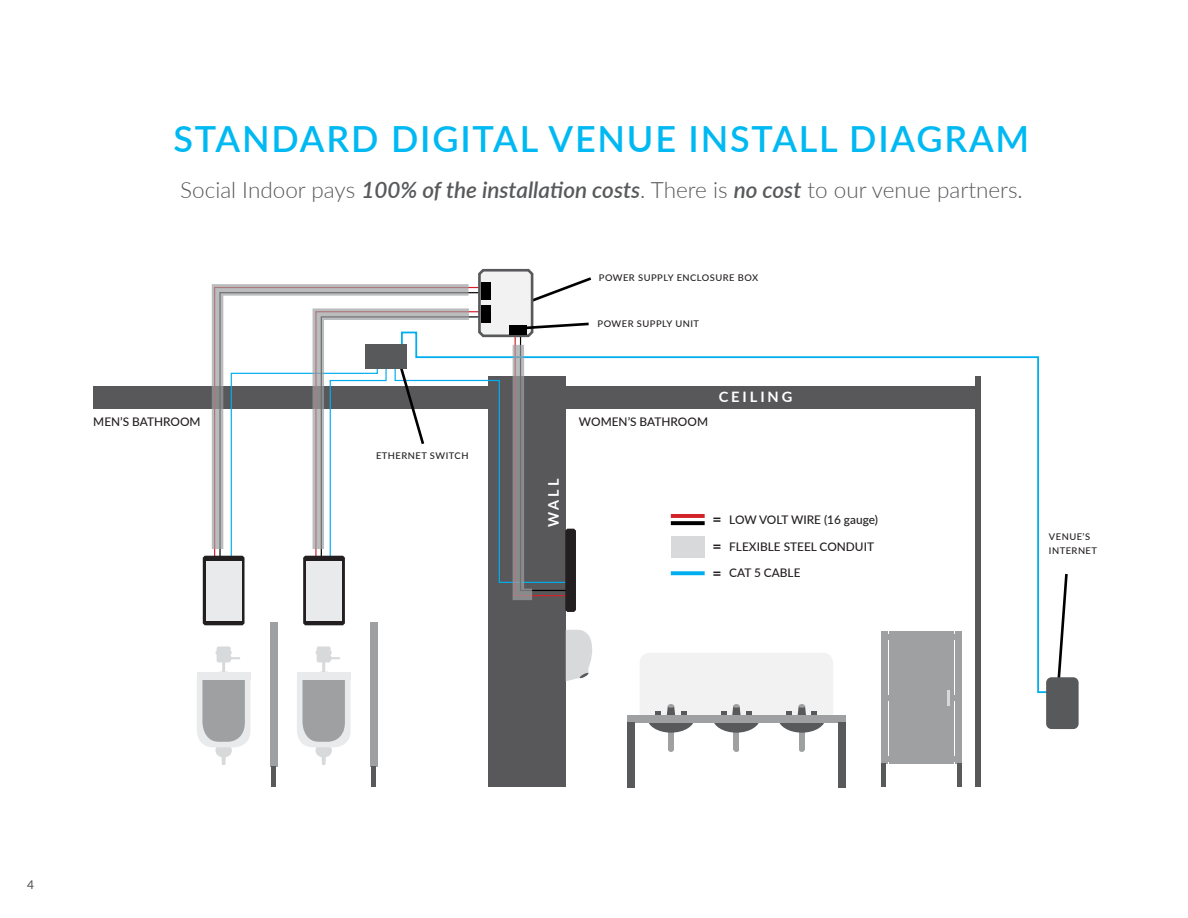
<style>
.page{position:relative;width:1188px;height:918px;background:#fff}
.page>*{position:absolute;margin:0;border:0;box-sizing:border-box;transform-origin:0 0}
.t1{font:600 36px "Lato";letter-spacing:.05em;color:#00b9f2}
.t2{font:300 22.5px "Lato";color:#58595b}
.t3{font:700 15.75px/27.2px "Lato";color:#231f20;text-align:justify}
.t4{font:700 14.7px "Lato";color:#fff}
.t5{font:700 14.4px "Lato";letter-spacing:.2em;color:#fff}
.t6{font:500 12px "Lato";color:#58595b}
.t7{font:500 11.85px/26px "Lato";color:#231f20}
.t8{font:500 9.15px/14px "Lato";letter-spacing:.05em;color:#231f20}
.s1{font-weight:600;font-style:italic}
</style>
<div class="page">
<div style="left:627px;top:723px;width:7px;height:65px;background:#58595b"></div>
<div style="left:838px;top:723px;width:8px;height:65px;background:#58595b"></div>
<svg style="left:1057px;top:573px;width:11px;height:104px"></svg>
<div style="left:1046px;top:677px;width:33px;height:52px;background:#58595b;border-radius:5px"></div>
<svg style="left:93px;top:268px;width:888px;height:519px"></svg>
<h1 class="t1" style="left:174px;top:112px;width:857px">STANDARD DIGITAL VENUE INSTALL DIAGRAM</h1>
<h2 class="t2" style="left:180px;top:175px;width:844px">Social Indoor pays <span class="s1">100% of the installation costs</span>. There is <span class="s1">no cost</span> to our venue partners.</h2>
<p class="t8" style="left:599px;top:270px;width:161px">POWER SUPPLY ENCLOSURE BOX</p>
<p class="t8" style="left:598px;top:317px;width:103px">POWER SUPPLY UNIT</p>
<p class="t7" style="left:93px;top:408px;width:109px">MEN’S BATHROOM</p>
<p class="t7" style="left:579px;top:408px;width:131px">WOMEN’S BATHROOM</p>
<p class="t8" style="left:376px;top:448px;width:94px">ETHERNET SWITCH</p>
<p class="t5" style="left:719px;top:387px;width:75px">CEILING</p>
<p class="t4" style="left:543px;top:527px;width:49px;rotate:-90deg">WALL</p>
<h3 class="t3" style="left:712px;top:505px;width:11px">= = =</h3>
<p class="t7" style="left:729px;top:506px;width:150px">LOW VOLT WIRE (16 gauge)</p>
<p class="t7" style="left:729px;top:533px;width:146px">FLEXIBLE STEEL CONDUIT<br>CAT 5 CABLE</p>
<p class="t8" style="left:1049px;top:529px;width:50px">VENUE’S<br>INTERNET</p>
<p class="t6" style="left:27px;top:876px;width:8px">4</p>
</div>
